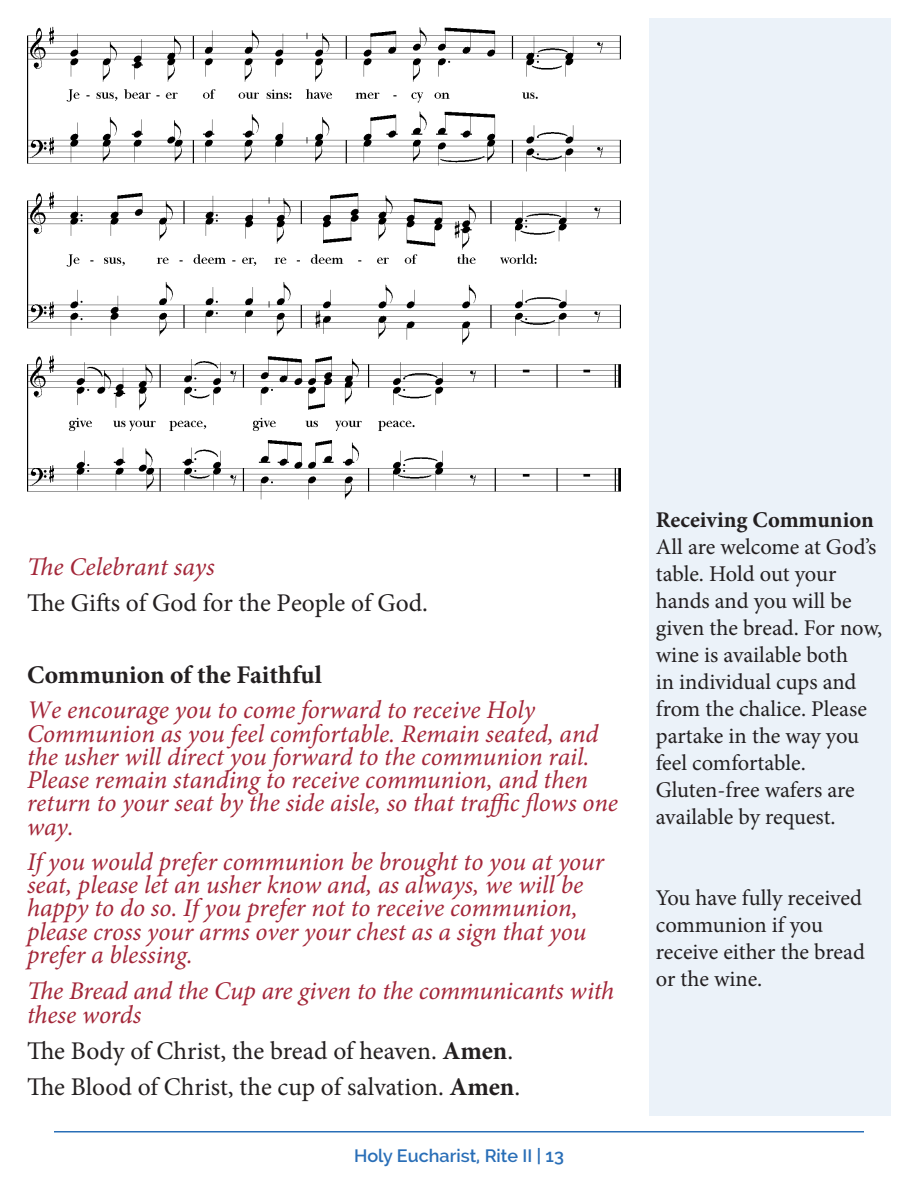
<style>
.page{position:relative;width:918px;height:1188px;background:#fff}
.page>*{position:absolute;margin:0;border:0;box-sizing:border-box;transform-origin:0 0}
.Section_Header{font:italic 25.5px/23.2px "Minion Pro";color:#a32638}
.Section_Header-2{font:25.5px "Minion Pro";color:#231f20}
.Section_Header-3{font:700 25.5px "Minion Pro";color:#231f20}
.t1{font:22.5px/27px "Minion Pro";letter-spacing:-.005em;color:#231f20}
.t2{font:700 22.5px "Minion Pro";color:#231f20}
.t3{font:600 18px "Raleway";color:#296eb7}
.s1{font-weight:700}
</style>
<div class="page">
<div style="left:649px;top:18px;width:242px;height:1098px;background:#ebf2f9"></div>
<hr style="left:54px;top:1131px;width:810px;height:1px;background:#296eb7">
<img style="left:27px;top:26px;width:594px;height:146px">
<img style="left:27px;top:191px;width:594px;height:309px">
<p class="Section_Header" style="left:27px;top:555px;width:189px">The Celebrant says</p>
<p class="Section_Header-2" style="left:27px;top:586px;width:403px">The Gifts of God for the People of God.</p>
<p class="Section_Header-3" style="left:27px;top:657px;width:296px">Communion of the Faithful</p>
<p class="Section_Header" style="left:27px;top:698px;width:593px">We encourage you to come forward to receive Holy Communion as you feel comfortable. Remain seated, and the usher will direct you forward to the communion rail.<br>Please remain standing to receive communion, and then return to your seat by the side aisle, so that traffic flows one way.</p>
<p class="Section_Header" style="left:27px;top:850px;width:579px">If you would prefer communion be brought to you at your seat, please let an usher know and, as always, we will be happy to do so. If you prefer not to receive communion, please cross your arms over your chest as a sign that you prefer a blessing.</p>
<p class="Section_Header" style="left:27px;top:979px;width:589px;line-height:24px">The Bread and the Cup are given to the communicants with these words</p>
<p class="Section_Header-2" style="left:27px;top:1034px;width:488px">The Body of Christ, the bread of heaven. <span class="s1">Amen</span>.</p>
<p class="Section_Header-2" style="left:27px;top:1070px;width:495px">The Blood of Christ, the cup of salvation. <span class="s1">Amen</span>.</p>
<p class="t3" style="left:354px;top:1146px;width:211px">Holy Eucharist, Rite II | 13</p>
<p class="t2" style="left:656px;top:504px;width:219px">Receiving Communion</p>
<p class="t1" style="left:656px;top:534px;width:228px">All are welcome at God’s table. Hold out your hands and you will be given the bread. For now, wine is available both<br>in individual cups and from the chalice. Please partake in the way you feel comfortable.</p>
<p class="t1" style="left:656px;top:777px;width:200px">Gluten-free wafers are available by request.</p>
<p class="t1" style="left:656px;top:885px;width:211px">You have fully received communion if you receive either the bread or the wine.</p>
</div>
